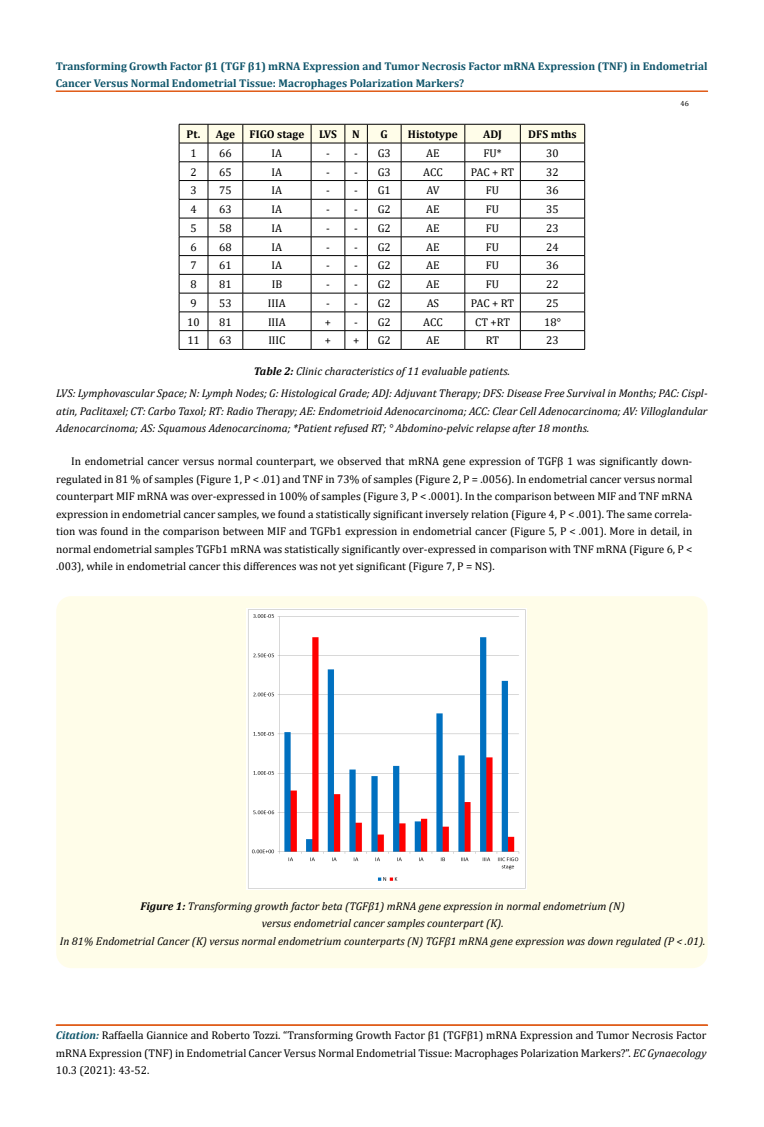
<style>
.page{position:relative;width:764px;height:1127px;background:#fff}
.page>*{position:absolute;margin:0;border:0;box-sizing:border-box;transform-origin:0 0}
.t1{font:11.25px/17.5px "Cambria";color:#000;text-align:justify}
.t2{font:italic 11.25px/17.5px "Cambria";color:#000;text-align:center}
.t3{font:700 11.25px/17.5px "Cambria";color:#0e546a}
.t4{font:700 11.25px "Cambria";color:#000}
.t5{font:7.5px "Cambria";color:#000}
.s1{font-weight:700}
.s2{font-weight:700;font-style:italic;color:#0e546a}
.s3{font-style:italic}
</style>
<div class="page">
<div style="left:56px;top:91px;width:651px;height:1px;border:1px solid #e05d1a"></div>
<div style="left:56px;top:1024px;width:651px;height:1px;border:1px solid #e05d1a"></div>
<div style="left:56px;top:596px;width:651px;height:372px;background:#fffde9;border-radius:15px"></div>
<img style="left:247px;top:608px;width:279px;height:281px">
<svg style="left:179px;top:124px;width:406px;height:226px"></svg>
<hr style="left:367px;top:349px;width:34px;height:1px;background:#000">
<hr style="left:401px;top:349px;width:64px;height:1px;background:#000">
<hr style="left:465px;top:349px;width:55px;height:1px;background:#000">
<hr style="left:520px;top:349px;width:65px;height:1px;background:#000">
<p class="t3" style="left:56px;top:57px;width:653px">Transforming Growth Factor β1 (TGF β1) mRNA Expression and Tumor Necrosis Factor mRNA Expression (TNF) in Endometrial<br>Cancer Versus Normal Endometrial Tissue: Macrophages Polarization Markers?</p>
<p class="t5" style="left:680px;top:98px;width:10px">46</p>
<p class="t4" style="left:187px;top:126px;width:50px">Pt. Age</p>
<p class="t4" style="left:249px;top:126px;width:56px">FIGO stage</p>
<p class="t4" style="left:319px;top:126px;width:19px">LVS</p>
<p class="t4" style="left:352px;top:126px;width:9px">N</p>
<p class="t4" style="left:381px;top:126px;width:9px">G</p>
<p class="t4" style="left:408px;top:126px;width:51px">Histotype</p>
<p class="t4" style="left:483px;top:126px;width:21px">ADJ</p>
<p class="t4" style="left:528px;top:126px;width:50px">DFS mths</p>
<p class="t1" style="left:190px;top:144px;width:8px">1</p>
<p class="t1" style="left:219px;top:144px;width:14px">66</p>
<p class="t1" style="left:272px;top:144px;width:12px">IA</p>
<p class="t1" style="left:326px;top:144px;width:33px">- -</p>
<p class="t1" style="left:378px;top:144px;width:15px">G3</p>
<p class="t1" style="left:426px;top:144px;width:15px">AE</p>
<p class="t1" style="left:483px;top:144px;width:20px">FU*</p>
<p class="t1" style="left:546px;top:144px;width:14px">30</p>
<p class="t1" style="left:190px;top:163px;width:8px">2</p>
<p class="t1" style="left:219px;top:163px;width:14px">65</p>
<p class="t1" style="left:272px;top:163px;width:12px">IA</p>
<p class="t1" style="left:326px;top:163px;width:33px">- -</p>
<p class="t1" style="left:378px;top:163px;width:15px">G3</p>
<p class="t1" style="left:423px;top:163px;width:21px">ACC</p>
<p class="t1" style="left:471px;top:163px;width:45px">PAC + RT</p>
<p class="t1" style="left:546px;top:163px;width:14px">32</p>
<p class="t1" style="left:190px;top:182px;width:8px">3</p>
<p class="t1" style="left:219px;top:182px;width:14px">75</p>
<p class="t1" style="left:272px;top:182px;width:12px">IA</p>
<p class="t1" style="left:326px;top:182px;width:33px">- -</p>
<p class="t1" style="left:378px;top:182px;width:15px">G1</p>
<p class="t1" style="left:426px;top:182px;width:15px">AV</p>
<p class="t1" style="left:486px;top:182px;width:15px">FU</p>
<p class="t1" style="left:546px;top:182px;width:14px">36</p>
<p class="t1" style="left:190px;top:200px;width:8px">4</p>
<p class="t1" style="left:219px;top:200px;width:14px">63</p>
<p class="t1" style="left:272px;top:200px;width:12px">IA</p>
<p class="t1" style="left:326px;top:200px;width:33px">- -</p>
<p class="t1" style="left:378px;top:200px;width:15px">G2</p>
<p class="t1" style="left:426px;top:200px;width:15px">AE</p>
<p class="t1" style="left:486px;top:200px;width:15px">FU</p>
<p class="t1" style="left:546px;top:200px;width:14px">35</p>
<p class="t1" style="left:190px;top:219px;width:8px">5</p>
<p class="t1" style="left:219px;top:219px;width:14px">58</p>
<p class="t1" style="left:272px;top:219px;width:12px">IA</p>
<p class="t1" style="left:326px;top:219px;width:33px">- -</p>
<p class="t1" style="left:378px;top:219px;width:15px">G2</p>
<p class="t1" style="left:426px;top:219px;width:15px">AE</p>
<p class="t1" style="left:486px;top:219px;width:15px">FU</p>
<p class="t1" style="left:546px;top:219px;width:14px">23</p>
<p class="t1" style="left:190px;top:238px;width:8px">6</p>
<p class="t1" style="left:219px;top:238px;width:14px">68</p>
<p class="t1" style="left:272px;top:238px;width:12px">IA</p>
<p class="t1" style="left:326px;top:238px;width:33px">- -</p>
<p class="t1" style="left:378px;top:238px;width:15px">G2</p>
<p class="t1" style="left:426px;top:238px;width:15px">AE</p>
<p class="t1" style="left:486px;top:238px;width:15px">FU</p>
<p class="t1" style="left:546px;top:238px;width:14px">24</p>
<p class="t1" style="left:190px;top:257px;width:8px">7</p>
<p class="t1" style="left:219px;top:257px;width:14px">61</p>
<p class="t1" style="left:272px;top:257px;width:12px">IA</p>
<p class="t1" style="left:326px;top:257px;width:33px">- -</p>
<p class="t1" style="left:378px;top:257px;width:15px">G2</p>
<p class="t1" style="left:426px;top:257px;width:15px">AE</p>
<p class="t1" style="left:486px;top:257px;width:15px">FU</p>
<p class="t1" style="left:546px;top:257px;width:14px">36</p>
<p class="t1" style="left:190px;top:275px;width:8px">8</p>
<p class="t1" style="left:219px;top:275px;width:14px">81</p>
<p class="t1" style="left:272px;top:275px;width:12px">IB</p>
<p class="t1" style="left:326px;top:275px;width:33px">- -</p>
<p class="t1" style="left:378px;top:275px;width:15px">G2</p>
<p class="t1" style="left:426px;top:275px;width:15px">AE</p>
<p class="t1" style="left:486px;top:275px;width:15px">FU</p>
<p class="t1" style="left:546px;top:275px;width:14px">22</p>
<p class="t1" style="left:190px;top:294px;width:8px">9</p>
<p class="t1" style="left:219px;top:294px;width:14px">53</p>
<p class="t1" style="left:268px;top:294px;width:19px">IIIA</p>
<p class="t1" style="left:326px;top:294px;width:33px">- -</p>
<p class="t1" style="left:378px;top:294px;width:15px">G2</p>
<p class="t1" style="left:427px;top:294px;width:14px">AS</p>
<p class="t1" style="left:471px;top:294px;width:45px">PAC + RT</p>
<p class="t1" style="left:546px;top:294px;width:14px">25</p>
<p class="t1" style="left:187px;top:313px;width:14px">10</p>
<p class="t1" style="left:219px;top:313px;width:14px">81</p>
<p class="t1" style="left:268px;top:313px;width:19px">IIIA</p>
<p class="t1" style="left:325px;top:313px;width:8px">+</p>
<p class="t1" style="left:354px;top:313px;width:38px">- G2</p>
<p class="t1" style="left:423px;top:313px;width:21px">ACC</p>
<p class="t1" style="left:475px;top:313px;width:37px">CT +RT</p>
<p class="t1" style="left:544px;top:313px;width:18px">18°</p>
<p class="t1" style="left:187px;top:332px;width:14px">11</p>
<p class="t1" style="left:219px;top:332px;width:14px">63</p>
<p class="t1" style="left:268px;top:332px;width:19px">IIIC</p>
<p class="t1" style="left:325px;top:332px;width:8px">+</p>
<p class="t1" style="left:353px;top:332px;width:8px">+</p>
<p class="t1" style="left:378px;top:332px;width:15px">G2</p>
<p class="t1" style="left:426px;top:332px;width:15px">AE</p>
<p class="t1" style="left:486px;top:332px;width:15px">RT</p>
<p class="t1" style="left:546px;top:332px;width:14px">23</p>
<p class="t2" style="left:56px;top:359px;width:653px;line-height:22.5px"><span class="s1">Table 2:</span> Clinic characteristics of 11 evaluable patients.<br>LVS: Lymphovascular Space; N: Lymph Nodes; G: Histological Grade; ADJ: Adjuvant Therapy; DFS: Disease Free Survival in Months; PAC: Cispl-</p>
<p class="t2" style="left:56px;top:401px;width:653px;text-align:left">atin, Paclitaxel; CT: Carbo Taxol; RT: Radio Therapy; AE: Endometrioid Adenocarcinoma; ACC: Clear Cell Adenocarcinoma; AV: Villoglandular<br>Adenocarcinoma; AS: Squamous Adenocarcinoma; *Patient refused RT; ° Abdomino-pelvic relapse after 18 months.</p>
<p class="t1" style="left:56px;top:452px;width:637px;text-indent:15px">In endometrial cancer versus normal counterpart, we observed that mRNA gene expression of TGFβ 1 was significantly down&shy;regulated in 81 % of samples (Figure 1, P &lt; .01) and TNF in 73% of samples (Figure 2, P = .0056). In endometrial cancer versus normal counterpart MIF mRNA was over-expressed in 100% of samples (Figure 3, P &lt; .0001). In the comparison between MIF and TNF mRNA expression in endometrial cancer samples, we found a statistically significant inversely relation (Figure 4, P &lt; .001). The same correla&shy;tion was found in the comparison between MIF and TGFb1 expression in endometrial cancer (Figure 5, P &lt; .001). More in detail, in normal endometrial samples TGFb1 mRNA was statistically significantly over-expressed in comparison with TNF mRNA (Figure 6, P &lt; .003), while in endometrial cancer this differences was not yet significant (Figure 7, P = NS).</p>
<p class="t2" style="left:60px;top:896px;width:647px"><span class="s1">Figure 1:</span> Transforming growth factor beta (TGFβ1) mRNA gene expression in normal endometrium (N)<br>versus endometrial cancer samples counterpart (K).<br>In 81% Endometrial Cancer (K) versus normal endometrium counterparts (N) TGFβ1 mRNA gene expression was down regulated (P &lt; .01).</p>
<p class="t1" style="left:56px;top:1026px;width:652px"><span class="s2">Citation:</span> Raffaella Giannice and Roberto Tozzi. “Transforming Growth Factor β1 (TGFβ1) mRNA Expression and Tumor Necrosis Factor mRNA Expression (TNF) in Endometrial Cancer Versus Normal Endometrial Tissue: Macrophages Polarization Markers?”. <span class="s3">EC Gynaecology </span>10.3 (2021): 43-52.</p>
</div>
